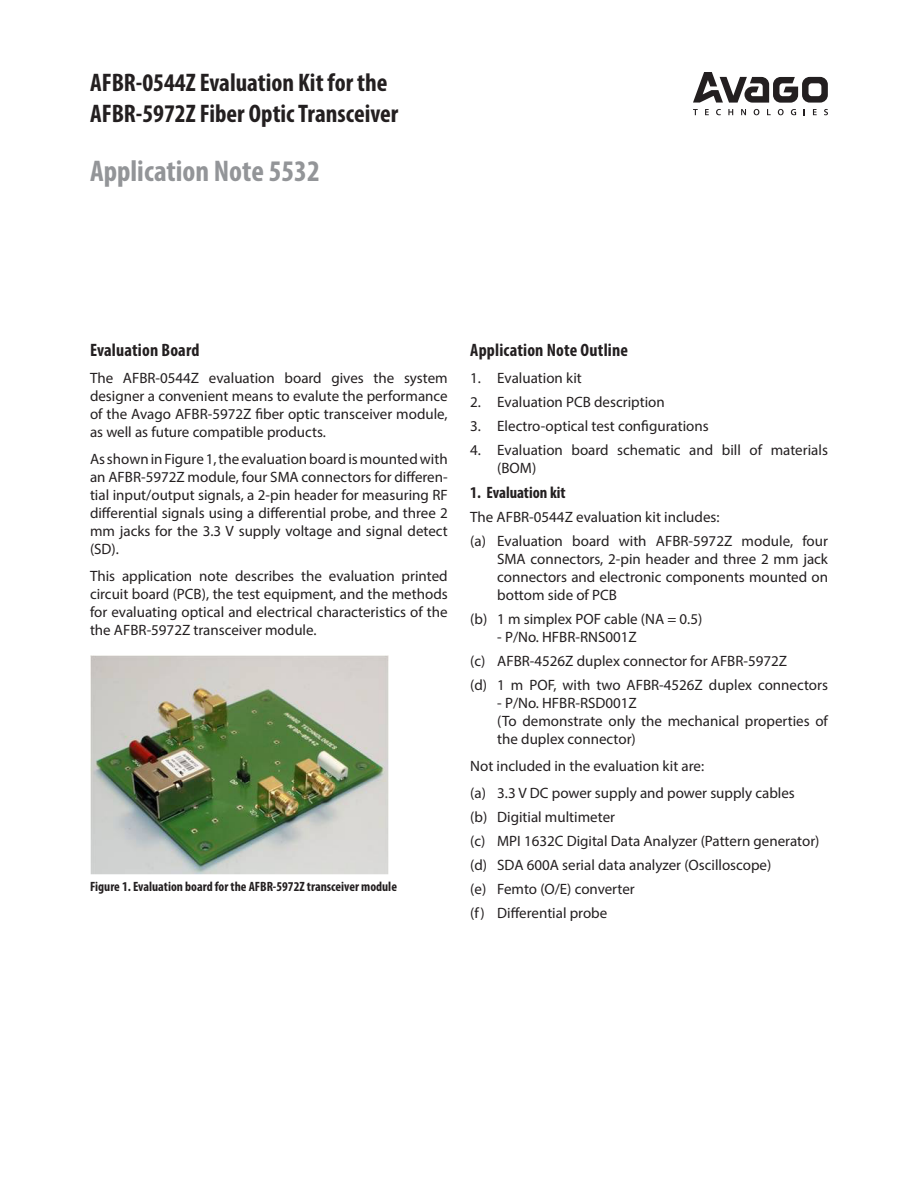
<style>
.page{position:relative;width:918px;height:1188px;background:#fff}
.page>*{position:absolute;margin:0;border:0;box-sizing:border-box;transform-origin:0 0}
.Title-3__DocType{font:700 condensed 30px "Myriad Pro";color:#939598}
.Title-1__Part_Number{font:700 condensed 25.5px/30.6px "Myriad Pro";color:#231f20}
.Heading__main{font:700 condensed 18px "Myriad Pro";letter-spacing:.01em;color:#231f20}
.Heading_Sub_1{font:700 condensed 16.5px "Myriad Pro";color:#231f20}
.Bullet_Single{font:15px/18px "Myriad Pro";color:#231f20}
.Body_Text__Justified{font:15px/18px "Myriad Pro";color:#231f20;text-align:justify}
.t1{font:700 condensed 13.5px "Myriad Pro";color:#231f20}
</style>
<div class="page">
<svg style="left:693px;top:109px;width:5px;height:6px"></svg>
<svg style="left:705px;top:109px;width:4px;height:6px"></svg>
<svg style="left:716px;top:109px;width:5px;height:6px"></svg>
<svg style="left:728px;top:109px;width:5px;height:6px"></svg>
<svg style="left:741px;top:109px;width:5px;height:6px"></svg>
<svg style="left:754px;top:109px;width:5px;height:6px"></svg>
<svg style="left:767px;top:109px;width:4px;height:6px"></svg>
<svg style="left:778px;top:109px;width:6px;height:6px"></svg>
<svg style="left:791px;top:109px;width:5px;height:6px"></svg>
<svg style="left:813px;top:109px;width:4px;height:6px"></svg>
<svg style="left:824px;top:109px;width:4px;height:6px"></svg>
<svg style="left:693px;top:72px;width:135px;height:31px"></svg>
<img style="left:90px;top:655px;width:298px;height:220px">
<p class="Title-1__Part_Number" style="left:90px;top:67px;width:310px">AFBR-0544Z Evaluation Kit for the<br>AFBR-5972Z Fiber Optic Transceiver</p>
<p class="Title-3__DocType" style="left:90px;top:152px;width:231px">Application Note 5532</p>
<p class="Heading__main" style="left:90px;top:338px;width:111px">Evaluation Board</p>
<p class="Body_Text__Justified" style="left:90px;top:368px;width:359px">The AFBR-0544Z evaluation board gives the system designer a convenient means to evalute the performance of the Avago AFBR-5972Z fiber optic transceiver module, as well as future compatible products.</p>
<p class="Body_Text__Justified" style="left:90px;top:449px;width:359px">As shown in Figure 1, the evaluation board is mounted with an AFBR-5972Z module, four SMA connectors for differen&shy;tial input/output signals, a 2-pin header for measuring RF differential signals using a differential probe, and three 2 mm jacks for the 3.3 V supply voltage and signal detect (SD).</p>
<p class="Body_Text__Justified" style="left:90px;top:566px;width:359px">This application note describes the evaluation printed circuit board (PCB), the test equipment, and the methods for evaluating optical and electrical characteristics of the the AFBR-5972Z transceiver module.</p>
<p class="t1" style="left:90px;top:878px;width:309px">Figure 1. Evaluation board for the AFBR-5972Z transceiver module</p>
<p class="Heading__main" style="left:470px;top:338px;width:159px">Application Note Outline</p>
<p class="Bullet_Single" style="left:470px;top:368px;width:113px">1. Evaluation kit</p>
<p class="Bullet_Single" style="left:470px;top:392px;width:196px">2. Evaluation PCB description</p>
<p class="Bullet_Single" style="left:470px;top:416px;width:240px">3. Electro-optical test configurations</p>
<p class="Bullet_Single" style="left:497px;top:440px;width:332px;text-indent:-27px">4. Evaluation board schematic and bill of materials (BOM)</p>
<p class="Heading_Sub_1" style="left:470px;top:482px;width:97px">1. Evaluation kit</p>
<p class="Body_Text__Justified" style="left:470px;top:508px;width:251px">The AFBR-0544Z evaluation kit includes:</p>
<p class="Bullet_Single" style="left:497px;top:532px;width:332px;text-align:justify;text-indent:-27px">(a) Evaluation board with AFBR-5972Z module, four SMA connectors, 2-pin header and three 2 mm jack connectors and electronic components mounted on bottom side of PCB</p>
<p class="Bullet_Single" style="left:470px;top:610px;width:234px">(b) 1 m simplex POF cable (NA = 0.5)</p>
<p class="Bullet_Single" style="left:497px;top:628px;width:141px">- P/No. HFBR-RNS001Z</p>
<p class="Bullet_Single" style="left:470px;top:652px;width:318px">(c) AFBR-4526Z duplex connector for AFBR-5972Z</p>
<p class="Bullet_Single" style="left:470px;top:676px;width:359px">(d) 1 m POF, with two AFBR-4526Z duplex connectors</p>
<p class="Bullet_Single" style="left:497px;top:694px;width:332px">- P/No. HFBR-RSD001Z<br>(To demonstrate only the mechanical properties of the duplex connector)</p>
<p class="Body_Text__Justified" style="left:470px;top:757px;width:235px">Not included in the evaluation kit are:</p>
<p class="Bullet_Single" style="left:470px;top:784px;width:326px">(a) 3.3 V DC power supply and power supply cables</p>
<p class="Bullet_Single" style="left:470px;top:808px;width:146px">(b) Digitial multimeter</p>
<p class="Bullet_Single" style="left:470px;top:832px;width:351px">(c) MPI 1632C Digital Data Analyzer (Pattern generator)</p>
<p class="Bullet_Single" style="left:470px;top:856px;width:303px">(d) SDA 600A serial data analyzer (Oscilloscope)</p>
<p class="Bullet_Single" style="left:470px;top:880px;width:166px">(e) Femto (O/E) converter</p>
<p class="Bullet_Single" style="left:470px;top:904px;width:139px">(f) Differential probe</p>
</div>
